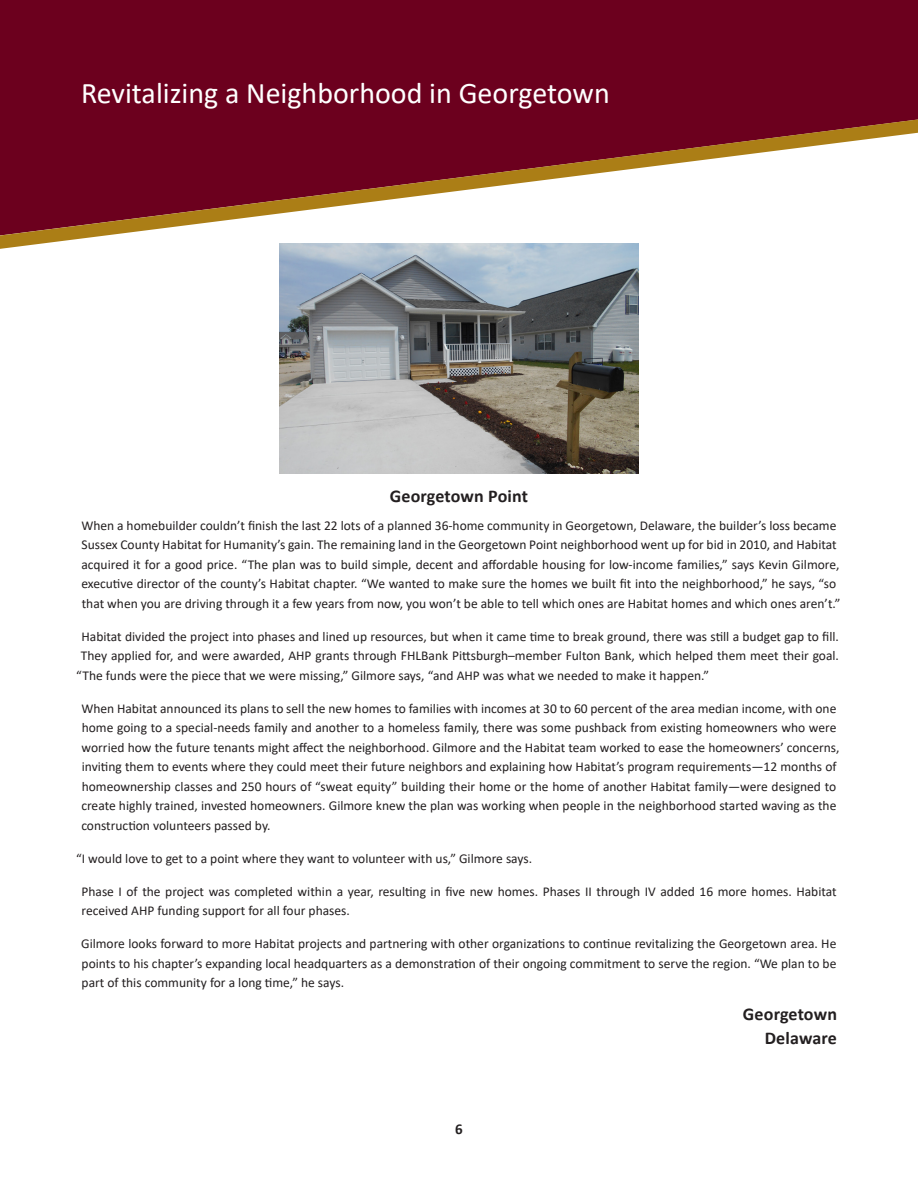
<style>
.page{position:relative;width:918px;height:1188px;background:#fff}
.page>*{position:absolute;margin:0;border:0;box-sizing:border-box;transform-origin:0 0}
.t1{font:30px "Calibri";color:#fff}
.t2{font:700 18px "Calibri";letter-spacing:.01em;color:#231f20}
.t3{font:700 15px "Calibri";color:#231f20}
.FHLB_Paragraph_Spaci{font:13.5px/19.5px "Calibri";color:#231f20}
</style>
<div class="page">
<div style="left:0;top:0;width:918px;height:119px;background:#6c001e"></div>
<svg style="left:0;top:119px;width:918px;height:130px"></svg>
<img style="left:279px;top:243px;width:360px;height:231px">
<p class="t1" style="left:81px;top:73px;width:530px">Revitalizing a Neighborhood in Georgetown</p>
<p class="t2" style="left:390px;top:483px;width:140px">Georgetown Point</p>
<p class="FHLB_Paragraph_Spaci" style="left:81px;top:515px;width:761px">When a homebuilder couldn’t finish the last 22 lots of a planned 36-home community in Georgetown, Delaware, the builder’s loss became Sussex County Habitat for Humanity’s gain. The remaining land in the Georgetown Point neighborhood went up for bid in 2010, and Habitat acquired it for a good price. “The plan was to build simple, decent and affordable housing for low-income families,” says Kevin Gilmore, executive director of the county’s Habitat chapter. “We wanted to make sure the homes we built fit into the neighborhood,” he says, “so that when you are driving through it a few years from now, you won’t be able to tell which ones are Habitat homes and which ones aren’t.”</p>
<p class="FHLB_Paragraph_Spaci" style="left:81px;top:626px;width:759px">Habitat divided the project into phases and lined up resources, but when it came time to break ground, there was still a budget gap to fill.</p>
<p class="FHLB_Paragraph_Spaci" style="left:81px;top:646px;width:760px">They applied for, and were awarded, AHP grants through FHLBank Pittsburgh–member Fulton Bank, which helped them meet their goal.</p>
<p class="FHLB_Paragraph_Spaci" style="left:76px;top:665px;width:635px">“The funds were the piece that we were missing,” Gilmore says, “and AHP was what we needed to make it happen.”</p>
<p class="FHLB_Paragraph_Spaci" style="left:81px;top:698px;width:760px">When Habitat announced its plans to sell the new homes to families with incomes at 30 to 60 percent of the area median income, with one home going to a special-needs family and another to a homeless family, there was some pushback from existing homeowners who were worried how the future tenants might affect the neighborhood. Gilmore and the Habitat team worked to ease the homeowners’ concerns, inviting them to events where they could meet their future neighbors and explaining how Habitat’s program requirements—12 months of homeownership classes and 250 hours of “sweat equity” building their home or the home of another Habitat family—were designed to create highly trained, invested homeowners. Gilmore knew the plan was working when people in the neighborhood started waving as the construction volunteers passed by.</p>
<p class="FHLB_Paragraph_Spaci" style="left:76px;top:848px;width:457px">“I would love to get to a point where they want to volunteer with us,” Gilmore says.</p>
<p class="FHLB_Paragraph_Spaci" style="left:81px;top:881px;width:757px">Phase I of the project was completed within a year, resulting in five new homes. Phases II through IV added 16 more homes. Habitat received AHP funding support for all four phases.</p>
<p class="FHLB_Paragraph_Spaci" style="left:81px;top:934px;width:757px;text-align:justify">Gilmore looks forward to more Habitat projects and partnering with other organizations to continue revitalizing the Georgetown area. He points to his chapter’s expanding local headquarters as a demonstration of their ongoing commitment to serve the region. “We plan to be part of this community for a long time,” he says.</p>
<p class="t3" style="left:455px;top:1118px;width:9px">6</p>
<p class="t2" style="left:743px;top:1002px;width:96px">Georgetown</p>
<p class="t2" style="left:765px;top:1026px;width:74px">Delaware</p>
</div>
